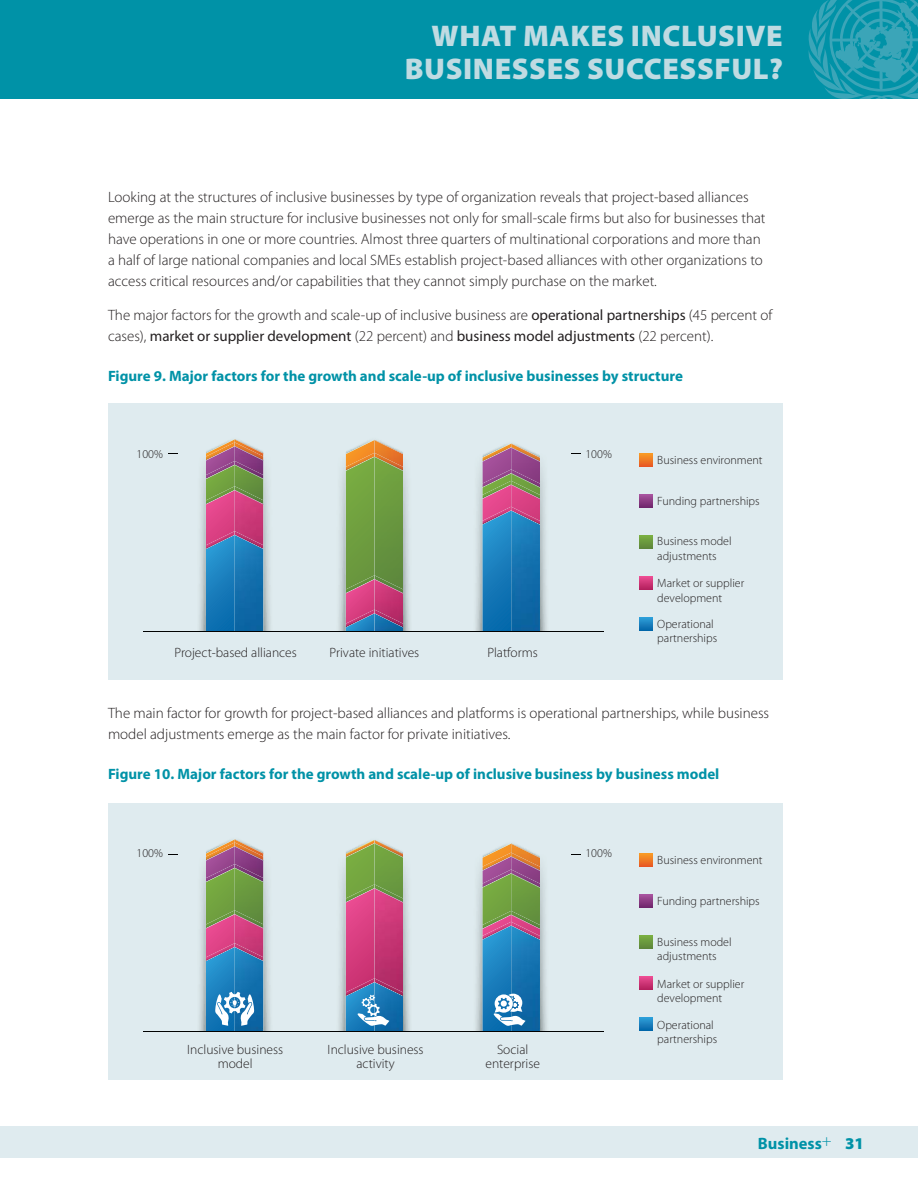
<style>
.page{position:relative;width:918px;height:1188px;background:#fff}
.page>*{position:absolute;margin:0;border:0;box-sizing:border-box;transform-origin:0 0}
.t1{font:900 30px/33px "Myriad Pro";letter-spacing:.02em;color:#c0dbe2;text-align:right}
.t2{font:700 16.5px "Myriad Pro";color:#0092a7}
.t3{font:300 15px/21px "Myriad Pro";color:#231f20}
.t4{font:700 15px "Myriad Pro";color:#0092a7}
.t5{font:300 13.5px/14.2px "Myriad Pro";color:#231f20;text-align:center}
.t6{font:300 12px/14.2px "Myriad Pro";color:#231f20}
.s1{font-weight:400}
.s2{font-weight:900}
</style>
<div class="page">
<div style="left:108px;top:404px;width:675px;height:276px;background:#dfebef"></div>
<svg style="left:639px;top:454px;width:13px;height:12px"></svg>
<svg style="left:639px;top:495px;width:13px;height:12px"></svg>
<svg style="left:639px;top:536px;width:13px;height:12px"></svg>
<svg style="left:639px;top:576px;width:13px;height:13px"></svg>
<svg style="left:639px;top:617px;width:13px;height:13px"></svg>
<img style="left:199px;top:463px;width:7px;height:168px">
<svg style="left:206px;top:439px;width:58px;height:192px;background:#6a7194"></svg>
<img style="left:264px;top:467px;width:7px;height:164px">
<img style="left:338px;top:454px;width:8px;height:177px">
<svg style="left:346px;top:440px;width:57px;height:191px;background:#888a57"></svg>
<img style="left:403px;top:465px;width:7px;height:166px">
<img style="left:475px;top:467px;width:7px;height:164px">
<svg style="left:482px;top:443px;width:58px;height:188px;background:#5774a4"></svg>
<img style="left:540px;top:465px;width:7px;height:166px">
<hr style="left:143px;top:631px;width:461px;height:1px;background:#010202">
<div style="left:108px;top:804px;width:675px;height:276px;background:#dfebef"></div>
<svg style="left:639px;top:854px;width:13px;height:12px"></svg>
<svg style="left:639px;top:895px;width:13px;height:12px"></svg>
<svg style="left:639px;top:936px;width:13px;height:12px"></svg>
<svg style="left:639px;top:977px;width:13px;height:12px"></svg>
<svg style="left:639px;top:1018px;width:13px;height:12px"></svg>
<img style="left:199px;top:863px;width:7px;height:168px">
<img style="left:265px;top:869px;width:6px;height:162px">
<img style="left:338px;top:854px;width:8px;height:177px">
<img style="left:404px;top:867px;width:6px;height:164px">
<img style="left:475px;top:867px;width:7px;height:164px">
<img style="left:541px;top:868px;width:6px;height:163px">
<hr style="left:143px;top:1031px;width:461px;height:1px;background:#010202">
<svg style="left:346px;top:840px;width:58px;height:191px;background:#986d80"></svg>
<img style="left:206px;top:839px;width:59px;height:192px">
<svg style="left:482px;top:843px;width:59px;height:188px;background:#668995"></svg>
<div style="left:0;top:1126px;width:918px;height:32px;background:#dfebef"></div>
<div style="left:0;top:0;width:918px;height:99px;background:#0092a7"></div>
<svg style="left:808px;top:0;width:110px;height:99px"></svg>
<h1 class="t1" style="left:405px;top:22px;width:380px">WHAT MAKES INCLUSIVE<br>BUSINESSES SUCCESSFUL?</h1>
<p class="t3" style="left:108px;top:188px;width:659px">Looking at the structures of inclusive businesses by type of organization reveals that project-based alliances emerge as the main structure for inclusive businesses not only for small-scale f irms but also for businesses that have operations in one or more countries. Almost three quarters of multinational corporations and more than a half of large national companies and local SMEs establish project-based alliances with other organizations to access critical resources and/or capabilities that they cannot simply purchase on the market.</p>
<p class="t3" style="left:108px;top:306px;width:666px">The major factors for the growth and scale-up of inclusive business are <span class="s1">operational partnerships</span> (45 percent of cases), <span class="s1">market or supplier development</span> (22 percent) and <span class="s1">business model adjustments</span> (22 percent).</p>
<p class="t4" style="left:108px;top:370px;width:577px">Figure 9. Major factors for the growth and scale-up of inclusive businesses by structure</p>
<p class="t6" style="left:137px;top:448px;width:28px">100%</p>
<p class="t5" style="left:175px;top:646px;width:124px">Project-based alliances</p>
<p class="t5" style="left:330px;top:646px;width:91px">Private initiatives</p>
<p class="t5" style="left:487px;top:646px;width:52px">Platforms</p>
<p class="t6" style="left:585px;top:448px;width:28px">100%</p>
<p class="t6" style="left:657px;top:454px;width:107px">Business environment</p>
<p class="t6" style="left:657px;top:495px;width:104px">Funding partnerships</p>
<p class="t6" style="left:657px;top:535px;width:76px">Business model adjustments</p>
<p class="t6" style="left:657px;top:578px;width:88px">Market or supplier development</p>
<p class="t6" style="left:657px;top:618px;width:61px">Operational partnerships</p>
<p class="t3" style="left:108px;top:704px;width:663px">The main factor for growth for project-based alliances and platforms is operational partnerships, while business model adjustments emerge as the main factor for private initiatives.</p>
<p class="t4" style="left:108px;top:769px;width:613px">Figure 10. Major factors for the growth and scale-up of inclusive business by business model</p>
<p class="t6" style="left:137px;top:847px;width:28px">100%</p>
<p class="t5" style="left:187px;top:1043px;width:98px">Inclusive business model</p>
<p class="t5" style="left:328px;top:1043px;width:98px">Inclusive business activity</p>
<p class="t5" style="left:486px;top:1043px;width:56px">Social enterprise</p>
<p class="t6" style="left:585px;top:847px;width:28px">100%</p>
<p class="t6" style="left:657px;top:854px;width:107px">Business environment</p>
<p class="t6" style="left:657px;top:895px;width:104px">Funding partnerships</p>
<p class="t6" style="left:657px;top:936px;width:76px">Business model adjustments</p>
<p class="t6" style="left:657px;top:978px;width:88px">Market or supplier development</p>
<p class="t6" style="left:657px;top:1019px;width:61px">Operational partnerships</p>
<p class="t2" style="left:758px;top:1137px;width:108px">Business<sup>+</sup> <span class="s2">31</span></p>
</div>
